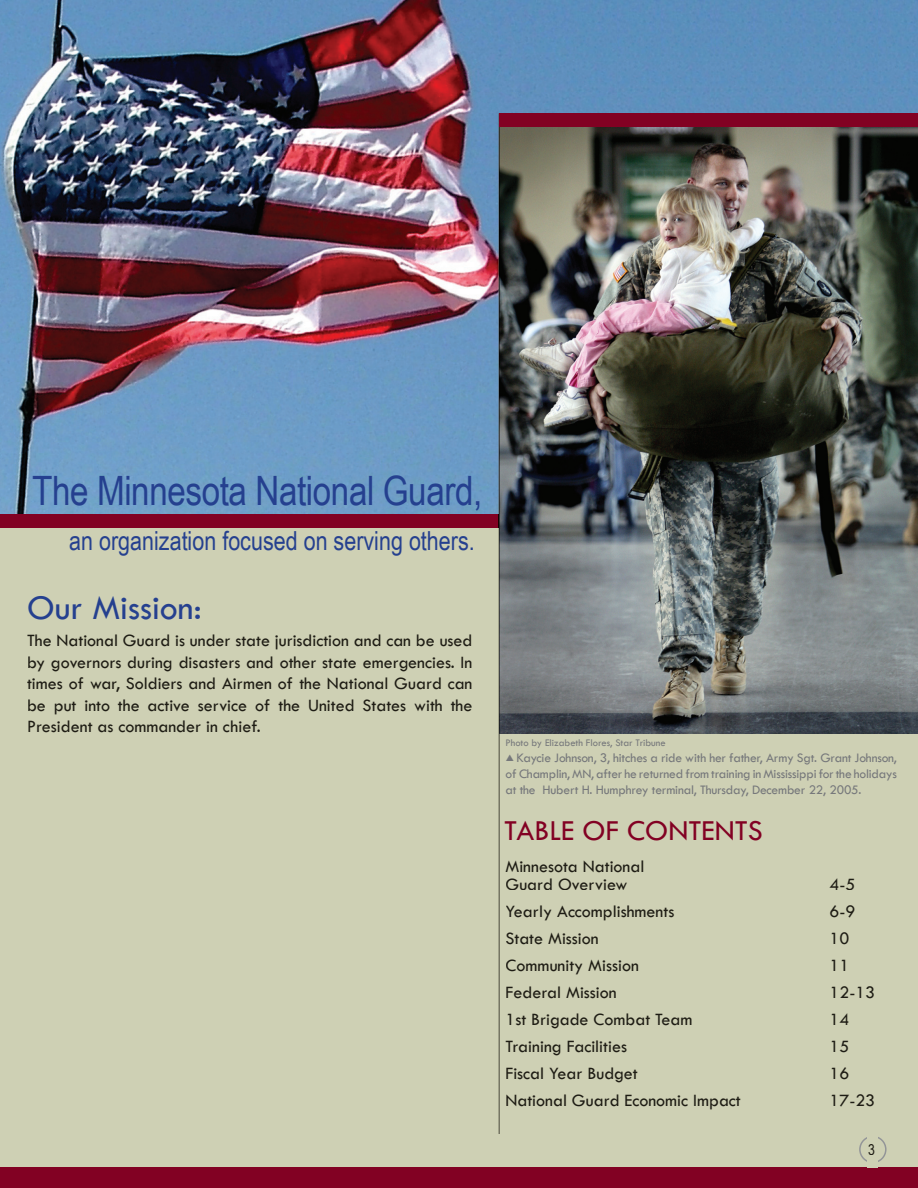
<style>
.page{position:relative;width:918px;height:1188px;background:#fff}
.page>*{position:absolute;margin:0;border:0;box-sizing:border-box;transform-origin:0 0}
.t1{font:40.5px "Arial Narrow";letter-spacing:-.01em;color:#25408f}
.t2{font:36px "Tw Cen";color:#25408f}
.t3{font:30px "Tw Cen";color:#820123}
.t4{font:26.25px "Arial Narrow";color:#25408f}
.t5{font:18px/21.6px "Tw Cen";color:#1e1c14}
.t6{font:15px "Arial Narrow";color:#1e1c14}
.t7{font:13.5px/16.2px "Tw Cen";letter-spacing:-.015em;color:#76787b;text-align:justify}
.t8{font:10.5px "Tw Cen";color:#76787b}
</style>
<div class="page">
<div style="left:0;top:108px;width:918px;height:1080px;background:#ced0b4"></div>
<img style="left:0;top:0;width:918px;height:514px">
<div style="left:0;top:1167px;width:918px;height:21px;background:#820123"></div>
<div style="left:0;top:514px;width:891px;height:14px;background:#820123"></div>
<svg style="left:859px;top:1137px;width:28px;height:25px"></svg>
<div style="left:867px;top:1131px;width:11px;height:36px;background:#ced0b4"></div>
<img style="left:500px;top:127px;width:418px;height:607px">
<img style="left:499px;top:113px;width:1px;height:401px">
<svg style="left:499px;top:514px;width:1px;height:620px"></svg>
<div style="left:500px;top:113px;width:418px;height:14px;background:#820123"></div>
<h1 class="t1" style="left:32px;top:461px;width:452px">The Minnesota National Guard,</h1>
<h3 class="t4" style="left:69px;top:522px;width:407px">an organization focused on serving others.</h3>
<h2 class="t2" style="left:27px;top:586px;width:176px">Our Mission:</h2>
<p class="t5" style="left:27px;top:629px;width:447px;text-align:justify">The National Guard is under state jurisdiction and can be used by governors during disasters and other state emergencies. In times of war, Soldiers and Airmen of the National Guard can be put into the active service of the United States with the President as commander in chief.</p>
<p class="t8" style="left:506px;top:736px;width:162px">Photo by Elizabeth Flores, Star Tribune</p>
<p class="t7" style="left:506px;top:750px;width:393px;text-indent:11px">Kaycie Johnson, 3, hitches a ride with her father, Army Sgt. Grant Johnson, of Champlin, MN, after he returned from training in Mississippi for the holidays at the Hubert H. Humphrey terminal, Thursday, December 22, 2005.</p>
<h3 class="t3" style="left:504px;top:813px;width:260px">TABLE OF CONTENTS</h3>
<p class="t5" style="left:506px;top:857px;width:140px;line-height:18px">Minnesota National<br>Guard Overview</p>
<p class="t5" style="left:829px;top:873px;width:27px">4-5</p>
<p class="t5" style="left:506px;top:900px;width:170px">Yearly Accomplishments</p>
<p class="t5" style="left:830px;top:900px;width:27px">6-9</p>
<p class="t5" style="left:506px;top:927px;width:95px">State Mission</p>
<p class="t5" style="left:830px;top:927px;width:21px">10</p>
<p class="t5" style="left:506px;top:954px;width:135px">Community Mission</p>
<p class="t5" style="left:830px;top:954px;width:21px">11</p>
<p class="t5" style="left:506px;top:981px;width:113px">Federal Mission</p>
<p class="t5" style="left:830px;top:981px;width:47px">12-13</p>
<p class="t5" style="left:506px;top:1008px;width:189px">1st Brigade Combat Team</p>
<p class="t5" style="left:830px;top:1008px;width:21px">14</p>
<p class="t5" style="left:506px;top:1035px;width:123px">Training Facilities</p>
<p class="t5" style="left:829px;top:1035px;width:21px">15</p>
<p class="t5" style="left:506px;top:1062px;width:134px">Fiscal Year Budget</p>
<p class="t5" style="left:829px;top:1062px;width:21px">16</p>
<p class="t5" style="left:506px;top:1089px;width:237px">National Guard Economic Impact</p>
<p class="t5" style="left:830px;top:1089px;width:47px">17-23</p>
<p class="t6" style="left:868px;top:1138px;width:8px">3</p>
</div>
